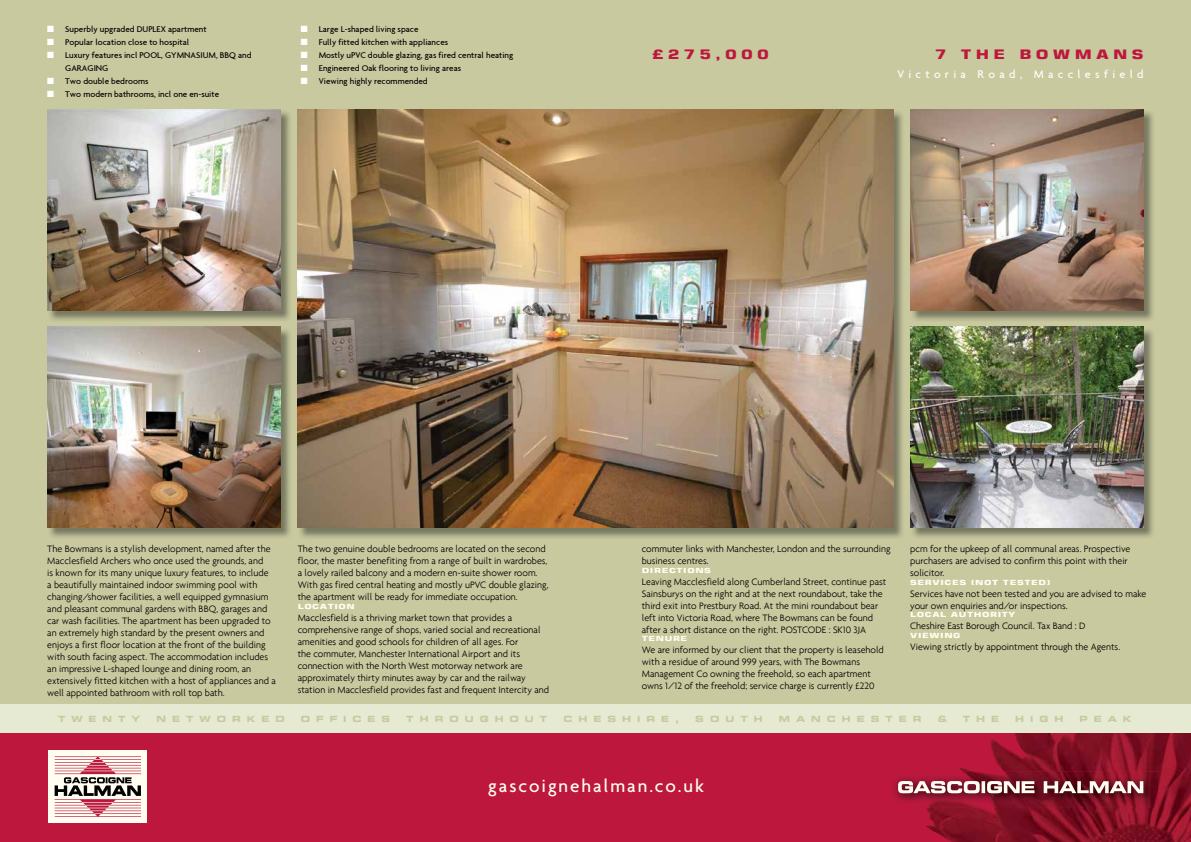
<style>
.page{position:relative;width:1191px;height:842px;background:#fff}
.page>*{position:absolute;margin:0;border:0;box-sizing:border-box;transform-origin:0 0}
.t1{font:500 19px "Agenda";letter-spacing:.1em;color:#fffef0}
.t2{font:700 13px "Square 721 BT";letter-spacing:.255em;color:#bd173e;scale:1.3 1}
.t3{font:500 12px "Agenda";letter-spacing:.36em;color:#fff}
.t4{font:300 10px/12px "Agenda";color:#000}
.t5{font:500 9px/13px "Agenda";color:#000}
.t6{font:700 expanded 8.5px "Square 721 BT";letter-spacing:.705em;color:#c9c99f}
.t7{font:700 7px "Square 721 BT";letter-spacing:.06em;color:#fffef0;scale:1.4 1}
.s1{color:#fff}
</style>
<div class="page">
<div style="left:0;top:723px;width:1191px;height:119px;background:#bd173e"></div>
<img style="left:926px;top:733px;width:254px;height:93px">
<img style="left:894px;top:777px;width:32px;height:25px">
<img style="left:926px;top:771px;width:232px;height:37px">
<svg style="left:898px;top:781px;width:81px;height:12px"></svg>
<svg style="left:981px;top:781px;width:4px;height:12px"></svg>
<svg style="left:987px;top:781px;width:47px;height:12px"></svg>
<svg style="left:1043px;top:781px;width:100px;height:12px"></svg>
<div style="left:0;top:0;width:1191px;height:706px;background:#c9c99f"></div>
<div style="left:0;top:705px;width:1191px;height:28px;background:#e6ead3"></div>
<div style="left:49px;top:750px;width:98px;height:73px;background:#fffef0"></div>
<svg style="left:55px;top:756px;width:86px;height:61px"></svg>
<img style="left:49px;top:111px;width:241px;height:210px">
<img style="left:47px;top:110px;width:234px;height:201px">
<img style="left:49px;top:329px;width:241px;height:209px">
<img style="left:47px;top:327px;width:234px;height:201px">
<img style="left:912px;top:110px;width:241px;height:211px">
<img style="left:910px;top:110px;width:233px;height:201px">
<img style="left:300px;top:110px;width:603px;height:428px">
<img style="left:298px;top:110px;width:595px;height:418px">
<img style="left:912px;top:328px;width:241px;height:210px">
<img style="left:910px;top:327px;width:233px;height:201px">
<p class="t5" style="left:47px;top:22px;width:161px"><span class="s1">■</span> Superbly upgraded DUPLEX apartment</p>
<p class="t5" style="left:47px;top:35px;width:143px"><span class="s1">■</span> Popular location close to hospital</p>
<p class="t5" style="left:65px;top:48px;width:188px;text-indent:-18px"><span class="s1">■</span> Luxury features incl POOL, GYMNASIUM, BBQ and<br>GARAGING</p>
<p class="t5" style="left:47px;top:74px;width:103px"><span class="s1">■</span> Two double bedrooms</p>
<p class="t5" style="left:47px;top:87px;width:173px"><span class="s1">■</span> Two modern bathrooms, incl one en-suite</p>
<p class="t5" style="left:301px;top:22px;width:119px"><span class="s1">■</span> Large L-shaped living space</p>
<p class="t5" style="left:301px;top:35px;width:149px"><span class="s1">■</span> Fully fitted kitchen with appliances</p>
<p class="t5" style="left:301px;top:48px;width:214px"><span class="s1">■</span> Mostly uPVC double glazing, gas fired central heating</p>
<p class="t5" style="left:301px;top:61px;width:162px"><span class="s1">■</span> Engineered Oak flooring to living areas</p>
<p class="t5" style="left:301px;top:74px;width:128px"><span class="s1">■</span> Viewing highly recommended</p>
<h2 class="t2" style="left:652px;top:47px;width:91px">£275,000</h2>
<h2 class="t2" style="left:935px;top:47px;width:162px">7 THE BOWMANS</h2>
<p class="t3" style="left:897px;top:67px;width:248px">Victoria Road, Macclesfield</p>
<p class="t4" style="left:47px;top:543px;width:230px">The Bowmans is a stylish development, named after the Macclesfield Archers who once used the grounds, and<br>is known for its many unique luxury features, to include<br>a beautifully maintained indoor swimming pool with changing/shower facilities, a well equipped gymnasium and pleasant communal gardens with BBQ, garages and car wash facilities. The apartment has been upgraded to an extremely high standard by the present owners and enjoys a first floor location at the front of the building with south facing aspect. The accommodation includes an impressive L-shaped lounge and dining room, an extensively fitted kitchen with a host of appliances and a well appointed bathroom with roll top bath.</p>
<p class="t4" style="left:298px;top:543px;width:252px">The two genuine double bedrooms are located on the second floor, the master benefiting from a range of built in wardrobes, a lovely railed balcony and a modern en-suite shower room.<br>With gas fired central heating and mostly uPVC double glazing, the apartment will be ready for immediate occupation.</p>
<p class="t7" style="left:298px;top:602px;width:42px">LOCATION</p>
<p class="t4" style="left:298px;top:611px;width:253px">Macclesfield is a thriving market town that provides a comprehensive range of shops, varied social and recreational amenities and good schools for children of all ages. For<br>the commuter, Manchester International Airport and its connection with the North West motorway network are approximately thirty minutes away by car and the railway station in Macclesfield provides fast and frequent Intercity and</p>
<p class="t4" style="left:642px;top:543px;width:250px">commuter links with Manchester, London and the surrounding business centres.</p>
<p class="t7" style="left:642px;top:566px;width:51px">DIRECTIONS</p>
<p class="t4" style="left:642px;top:575px;width:246px">Leaving Macclesfield along Cumberland Street, continue past Sainsburys on the right and at the next roundabout, take the third exit into Prestbury Road. At the mini roundabout bear left into Victoria Road, where The Bowmans can be found after a short distance on the right. POSTCODE : SK10 3JA</p>
<p class="t7" style="left:642px;top:634px;width:34px">TENURE</p>
<p class="t4" style="left:642px;top:644px;width:244px">We are informed by our client that the property is leasehold with a residue of around 999 years, with The Bowmans Management Co owning the freehold, so each apartment owns 1/12 of the freehold; service charge is currently £220</p>
<p class="t4" style="left:910px;top:543px;width:221px">pcm for the upkeep of all communal areas. Prospective purchasers are advised to confirm this point with their solicitor.</p>
<p class="t7" style="left:910px;top:578px;width:102px">SERVICES (NOT TESTED)</p>
<p class="t4" style="left:910px;top:587px;width:238px">Services have not been tested and you are advised to make your own enquiries and/or inspections.</p>
<p class="t7" style="left:910px;top:610px;width:77px">LOCAL AUTHORITY</p>
<p class="t4" style="left:910px;top:620px;width:177px">Cheshire East Borough Council. Tax Band : D</p>
<p class="t7" style="left:910px;top:631px;width:37px">VIEWING</p>
<p class="t4" style="left:910px;top:640px;width:211px">Viewing strictly by appointment through the Agents.</p>
<p class="t6" style="left:58px;top:714px;width:84px">TWENTY</p>
<p class="t6" style="left:156px;top:714px;width:130px">NETWORKED</p>
<p class="t6" style="left:301px;top:714px;width:91px">OFFICES</p>
<p class="t6" style="left:406px;top:714px;width:143px">THROUGHOUT</p>
<p class="t6" style="left:563px;top:714px;width:117px">CHESHIRE,</p>
<p class="t6" style="left:695px;top:714px;width:69px">SOUTH</p>
<p class="t6" style="left:779px;top:714px;width:144px">MANCHESTER</p>
<p class="t6" style="left:937px;top:714px;width:10px">&amp;</p>
<p class="t6" style="left:962px;top:714px;width:38px">THE</p>
<p class="t6" style="left:1015px;top:714px;width:50px">HIGH</p>
<p class="t6" style="left:1079px;top:714px;width:54px">PEAK</p>
<h1 class="t1" style="left:488px;top:774px;width:217px">gascoignehalman.co.uk</h1>
</div>
